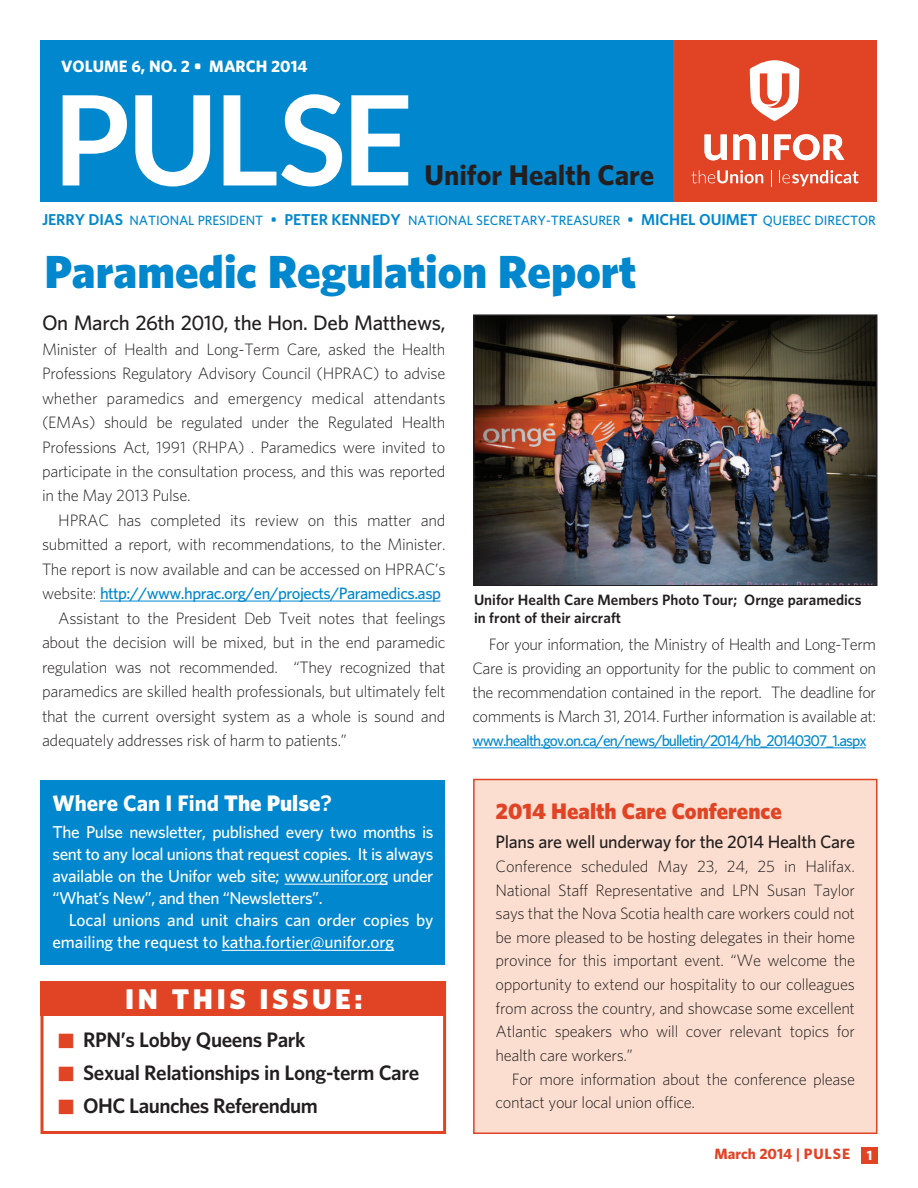
<style>
.page{position:relative;width:918px;height:1188px;background:#fff}
.page>*{position:absolute;margin:0;border:0;box-sizing:border-box;transform-origin:0 0}
.t1{font:700 124.65px "Lato";letter-spacing:-.03em;color:#fff}
.t2{font:900 46.5px "Whitney";color:#0087cd}
.t3{font:700 28.5px "Whitney";color:#231f20}
.t4{font:900 28.5px "Whitney";letter-spacing:.13em;color:#fff}
.t5{font:900 22.5px "Whitney";color:#e14325}
.t6{font:700 22.5px "Whitney";color:#fff}
.t7{font:600 21px/33px "Whitney";letter-spacing:-.02em;color:#231f20}
.t8{font:500 21px "Whitney";letter-spacing:-.02em;color:#231f20}
.t9{font:500 18px "Whitney";letter-spacing:-.02em;color:#231f20}
.t10{font:500 17.25px/22px "Whitney";letter-spacing:-.005em;color:#fff;text-align:justify}
.t11{font:300 16.5px/23.7px "Whitney";letter-spacing:-.02em;color:#231f20;text-align:justify}
.t12{font:500 16.5px "Whitney";letter-spacing:-.03em;color:#0087cd}
.t13{font:700 16.5px "Whitney";color:#fff}
.t14{font:500 15.75px "Whitney";letter-spacing:-.06em;color:#0087cd}
.t15{font:600 15px/18px "Whitney";color:#231f20}
.t16{font:700 15px "Whitney";color:#e14325}
.t17{font:500 13.5px "Whitney";letter-spacing:-.005em;color:#0087cd}
.s1{font-weight:600;font-size:15.75px}
.s2{font-size:15.75px}
.s3{font-weight:300;color:#231f20}
.s4{font-weight:900}
.s5{font-weight:600}
.s6{font-size:13.5px;color:#fff}
</style>
<div class="page">
<hr style="left:100px;top:601px;width:341px;height:1px;background:#0087cd">
<hr style="left:472px;top:747px;width:394px;height:1px;background:#0087cd">
<div style="left:40px;top:981px;width:406px;height:153px;border:3px solid #e14325"></div>
<div style="left:40px;top:981px;width:406px;height:35px;background:#e14325"></div>
<div style="left:861px;top:1148px;width:17px;height:16px;background:#e14325"></div>
<div style="left:40px;top:40px;width:838px;height:162px;background:#0087cd"></div>
<div style="left:674px;top:40px;width:204px;height:162px;background:#e14325"></div>
<svg style="left:750px;top:60px;width:49px;height:61px"></svg>
<svg style="left:705px;top:135px;width:22px;height:25px"></svg>
<svg style="left:733px;top:134px;width:23px;height:26px"></svg>
<svg style="left:774px;top:134px;width:71px;height:26px"></svg>
<div style="left:762px;top:135px;width:6px;height:25px;background:#fff"></div>
<svg style="left:779px;top:170px;width:80px;height:16px"></svg>
<svg style="left:691px;top:170px;width:72px;height:13px"></svg>
<svg style="left:771px;top:170px;width:1px;height:16px"></svg>
<img style="left:476px;top:317px;width:399px;height:267px">
<div style="left:473px;top:314px;width:405px;height:273px;border:2px solid #231f20"></div>
<div style="left:472px;top:586px;width:406px;height:49px;background:#fff"></div>
<div style="left:475px;top:780px;width:401px;height:353px;background:#fbdecf"></div>
<div style="left:473px;top:779px;width:405px;height:355px;border:2px solid #e14325"></div>
<div style="left:40px;top:781px;width:406px;height:184px;background:#0087cd"></div>
<hr style="left:285px;top:884px;width:103px;height:1px;background:#fff">
<hr style="left:222px;top:950px;width:172px;height:1px;background:#fff">
<p class="t13" style="left:61px;top:61px;width:248px">VOLUME 6, NO. 2 • MARCH 2014</p>
<h1 class="t1" style="left:53px;top:70px;width:362px">PULSE</h1>
<h3 class="t3" style="left:424px;top:166px;width:231px">Unifor Health Care</h3>
<p class="t17" style="left:42px;top:216px;width:835px"><span class="s1">JERRY DIAS</span> NATIONAL PRESIDENT <span class="s2">•</span> <span class="s1">PETER KENNEDY</span> NATIONAL SECRETARY-TREASURER <span class="s2">•</span> <span class="s1">MICHEL OUIMET</span> QUEBEC DIRECTOR</p>
<h2 class="t2" style="left:44px;top:256px;width:593px">Paramedic Regulation Report</h2>
<p class="t8" style="left:42px;top:316px;width:405px">On March 26th 2010, the Hon. Deb Matthews,</p>
<p class="t11" style="left:42px;top:338px;width:405px;line-height:24.5px">Minister of Health and Long-Term Care, asked the Health Professions Regulatory Advisory Council (HPRAC) to advise whether paramedics and emergency medical attendants (EMAs) should be regulated under the Regulated Health Professions Act, 1991 (RHPA) . Paramedics were invited to participate in the consultation process, and this was reported in the May 2013 Pulse.</p>
<p class="t11" style="left:58px;top:510px;width:389px">HPRAC has completed its review on this matter and</p>
<p class="t11" style="left:42px;top:534px;width:405px">submitted a report, with recommendations, to the Minister.</p>
<p class="t11" style="left:42px;top:559px;width:405px">The report is now available and can be accessed on HPRAC’s</p>
<p class="t12" style="left:42px;top:588px;width:401px"><span class="s3">website:</span> http://www.hprac.org/en/projects/Paramedics.asp</p>
<p class="t11" style="left:58px;top:608px;width:389px">Assistant to the President Deb Tveit notes that feelings</p>
<p class="t11" style="left:42px;top:632px;width:405px">about the decision will be mixed, but in the end paramedic</p>
<p class="t11" style="left:42px;top:657px;width:405px">regulation was not recommended. “They recognized that</p>
<p class="t11" style="left:42px;top:681px;width:405px">paramedics are skilled health professionals, but ultimately felt</p>
<p class="t11" style="left:42px;top:705px;width:405px">that the current oversight system as a whole is sound and</p>
<p class="t11" style="left:42px;top:730px;width:307px">adequately addresses risk of harm to patients.”</p>
<h3 class="t6" style="left:52px;top:795px;width:281px">Where Can I Find <span class="s4">The Pulse</span><span class="s5">?</span></h3>
<p class="t10" style="left:52px;top:823px;width:383px">The Pulse newsletter, published every two months is sent to any local unions that request copies. It is always available on the Unifor web site; www.unifor.org under “What’s New”, and then “Newsletters”.</p>
<p class="t10" style="left:52px;top:911px;width:382px;text-indent:16px">Local unions and unit chairs can order copies by emailing the request to katha.fortier@unifor.org</p>
<h3 class="t4" style="left:125px;top:990px;width:239px">IN THIS ISSUE:</h3>
<p class="t7" style="left:83px;top:1025px;width:338px">RPN’s Lobby Queens Park<br>Sexual Relationships in Long-term Care<br>OHC Launches Referendum</p>
<p class="t15" style="left:474px;top:592px;width:389px">Unifor Health Care Members Photo Tour; Ornge paramedics in front of their aircraft</p>
<p class="t11" style="left:473px;top:634px;width:405px;text-indent:16px">For your information, the Ministry of Health and Long-Term Care is providing an opportunity for the public to comment on the recommendation contained in the report. The deadline for comments is March 31, 2014. Further information is available at:</p>
<p class="t14" style="left:473px;top:735px;width:396px">www.health.gov.on.ca/en/news/bulletin/2014/hb_20140307_1.aspx</p>
<h3 class="t5" style="left:496px;top:804px;width:288px">2014 Health Care Conference</h3>
<p class="t9" style="left:496px;top:836px;width:361px">Plans are well underway for the 2014 Health Care</p>
<p class="t11" style="left:496px;top:856px;width:361px">Conference scheduled May 23, 24, 25 in Halifax.<br>National Staff Representative and LPN Susan Taylor says that the Nova Scotia health care workers could not be more pleased to be hosting delegates in their home province for this important event. “We welcome the opportunity to extend our hospitality to our colleagues from across the country, and showcase some excellent Atlantic speakers who will cover relevant topics for health care workers.”</p>
<p class="t11" style="left:496px;top:1069px;width:361px;text-indent:16px">For more information about the conference please contact your local union office.</p>
<p class="t16" style="left:714px;top:1149px;width:159px">March 2014 | PULSE <span class="s6">1</span></p>
</div>
